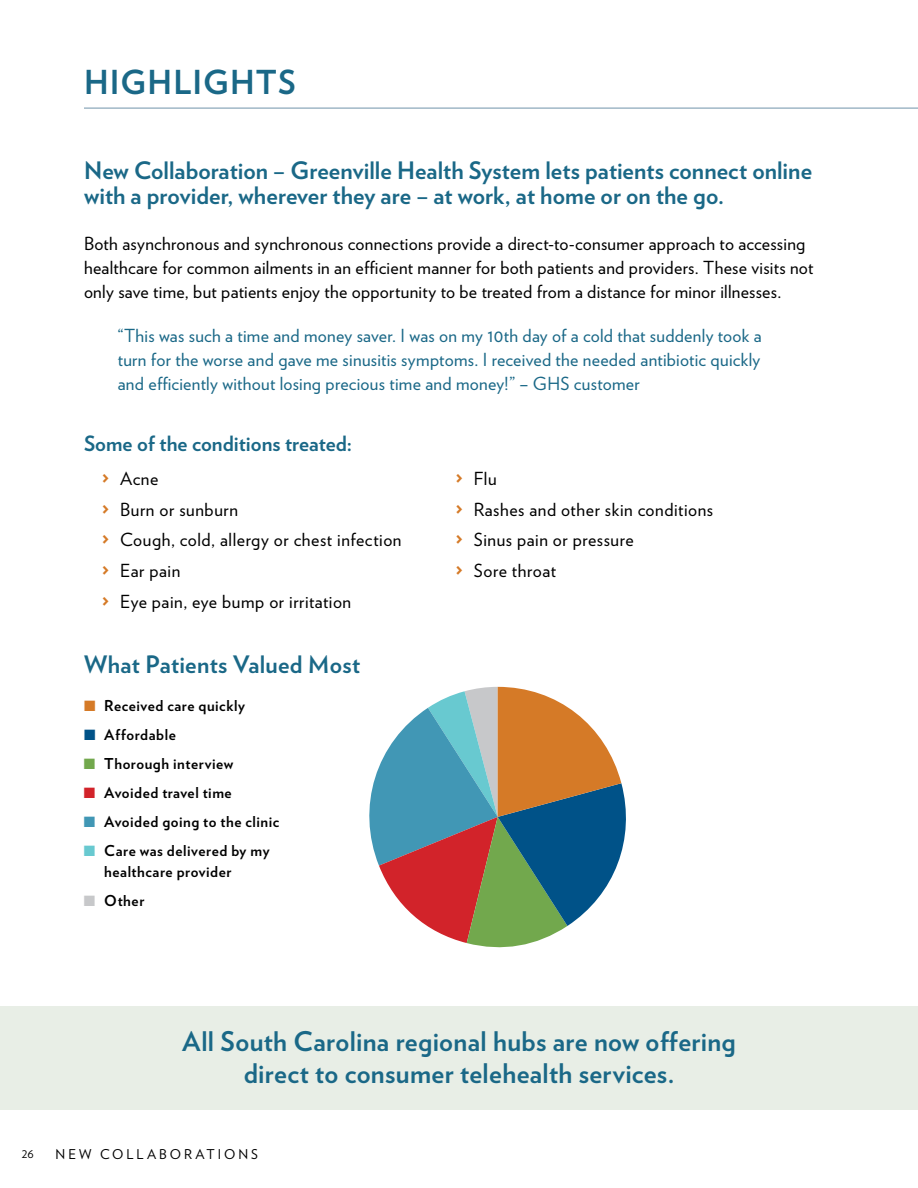
<style>
.page{position:relative;width:918px;height:1188px;background:#fff}
.page>*{position:absolute;margin:0;border:0;box-sizing:border-box;transform-origin:0 0}
.t1{font:700 33px "Verlag";letter-spacing:.035em;color:#1a6887}
.t2{font:700 27px/32.4px "Verlag";letter-spacing:.01em;color:#1a6887;text-align:center}
.t3{font:700 24px/25.5px "Verlag";letter-spacing:.005em;color:#1a6887}
.t4{font:700 21px "Verlag";color:#1a6887}
.t5{font:18px/30.8px "Verlag";letter-spacing:.015em;color:#000}
.t6{font:18px/24px "Verlag";letter-spacing:.015em;color:#1a6887;text-align:justify}
.t7{font:700 15px/21px "Verlag";letter-spacing:.035em;color:#000}
.t8{font:13.5px "Verlag";letter-spacing:.22em;color:#000}
.t9{font:10.5px "Verlag";color:#000}
.s1{font-weight:900;color:#d57a27}
.s2{color:#d57a27}
.s3{color:#005288}
.s4{color:#72a84d}
.s5{color:#d2232a}
.s6{color:#4197b5}
.s7{color:#68c9d0}
.s8{color:#c7c8ca}
</style>
<div class="page">
<div style="left:0;top:1007px;width:918px;height:103px;background:#e8eee6"></div>
<svg style="left:369px;top:687px;width:257px;height:261px"></svg>
<hr style="left:84px;top:108px;width:834px;height:1px;background:#7094aa">
<h1 class="t1" style="left:84px;top:56px;width:213px">HIGHLIGHTS</h1>
<h3 class="t3" style="left:84px;top:156px;width:730px">New Collaboration – Greenville Health System lets patients connect online with a provider, wherever they are – at work, at home or on the go.</h3>
<p class="t5" style="left:84px;top:230px;width:731px;line-height:24px">Both asynchronous and synchronous connections provide a direct-to-consumer approach to accessing healthcare for common ailments in an efficient manner for both patients and providers. These visits not only save time, but patients enjoy the opportunity to be treated from a distance for minor illnesses.</p>
<p class="t6" style="left:118px;top:322px;width:646px">“This was such a time and money saver. I was on my 10th day of a cold that suddenly took a turn for the worse and gave me sinusitis symptoms. I received the needed antibiotic quickly and efficiently without losing precious time and money!” – GHS customer</p>
<p class="t4" style="left:84px;top:427px;width:270px">Some of the conditions treated:</p>
<p class="t5" style="left:102px;top:462px;width:301px"><span class="s1">&gt;</span> Acne<br><span class="s1">&gt;</span> Burn or sunburn<br><span class="s1">&gt;</span> Cough, cold, allergy or chest infection <span class="s1">&gt;</span> Ear pain<br><span class="s1">&gt;</span> Eye pain, eye bump or irritation</p>
<p class="t5" style="left:456px;top:462px;width:259px"><span class="s1">&gt;</span> Flu<br><span class="s1">&gt;</span> Rashes and other skin conditions <span class="s1">&gt;</span> Sinus pain or pressure<br><span class="s1">&gt;</span> Sore throat</p>
<h3 class="t3" style="left:84px;top:650px;width:278px">What Patients Valued Most</h3>
<p class="t7" style="left:84px;top:694px;width:163px"><span class="s2">■</span> Received care quickly</p>
<p class="t7" style="left:84px;top:723px;width:93px"><span class="s3">■</span> Affordable</p>
<p class="t7" style="left:84px;top:752px;width:151px"><span class="s4">■</span> Thorough interview</p>
<p class="t7" style="left:84px;top:781px;width:149px"><span class="s5">■</span> Avoided travel time</p>
<p class="t7" style="left:84px;top:810px;width:197px"><span class="s6">■</span> Avoided going to the clinic</p>
<p class="t7" style="left:104px;top:840px;width:167px;text-indent:-20px"><span class="s7">■</span> Care was delivered by my healthcare provider</p>
<p class="t7" style="left:84px;top:890px;width:62px"><span class="s8">■</span> Other</p>
<h2 class="t2" style="left:182px;top:1024px;width:555px">All South Carolina regional hubs are now offering direct to consumer telehealth services.</h2>
<p class="t9" style="left:22px;top:1146px;width:14px">26</p>
<p class="t8" style="left:56px;top:1144px;width:204px">NEW COLLABORATIONS</p>
</div>
